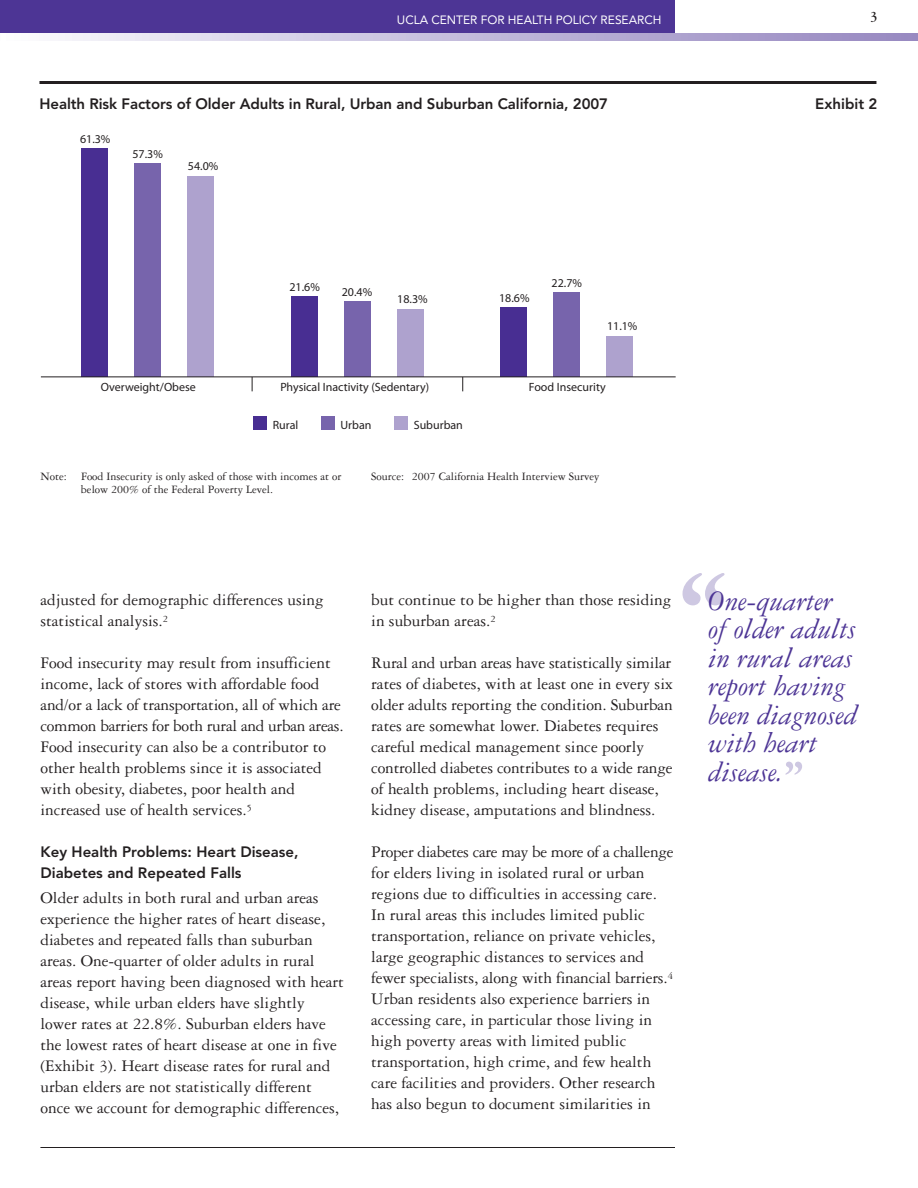
<style>
.page{position:relative;width:918px;height:1188px;background:#fff}
.page>*{position:absolute;margin:0;border:0;box-sizing:border-box;transform-origin:0 0}
.t1{font:700 150px "Garamond Three";color:#cec8e2}
.t2{font:700 60px "Garamond Three";color:#cec8e2}
.t3{font:italic 30px/28.5px "Garamond Three";color:#4d3595}
.t4{font:17.25px/21px "Garamond Three";color:#231f20}
.t5{font:800 15px/21px "Avenir";letter-spacing:-.005em;color:#231f20}
.t6{font:700 15px "Garamond Three";color:#231f20}
.t7{font:12px/13.5px "Garamond Three";color:#231f20}
.t8{font:12px "Myriad Pro";color:#231f20}
.t9{font:12px "Avenir";letter-spacing:-.005em;color:#fff}
</style>
<div class="page">
<div style="left:0;top:0;width:675px;height:36px;background:#4d3595"></div>
<svg style="left:1px;top:34px;width:917px;height:6px;background:#c6bedd"></svg>
<hr style="left:40px;top:1147px;width:635px;height:1px;background:#231f20">
<hr style="left:39px;top:81px;width:837px;height:3px;background:#231f20">
<div style="left:500px;top:307px;width:27px;height:70px;background:#482e92"></div>
<div style="left:553px;top:292px;width:27px;height:85px;background:#7764ac"></div>
<div style="left:606px;top:337px;width:27px;height:40px;background:#aea2ce"></div>
<div style="left:291px;top:297px;width:27px;height:80px;background:#482e92"></div>
<div style="left:344px;top:301px;width:27px;height:76px;background:#7764ac"></div>
<div style="left:397px;top:309px;width:27px;height:68px;background:#aea2ce"></div>
<div style="left:81px;top:148px;width:27px;height:229px;background:#482e92"></div>
<div style="left:134px;top:163px;width:27px;height:214px;background:#7764ac"></div>
<div style="left:187px;top:176px;width:27px;height:201px;background:#aea2ce"></div>
<hr style="left:41px;top:377px;width:635px;height:1px;background:#231f20">
<svg style="left:252px;top:377px;width:1px;height:14px"></svg>
<div style="left:253px;top:416px;width:14px;height:13px;background:#482e92"></div>
<div style="left:321px;top:416px;width:14px;height:13px;background:#7764ac"></div>
<div style="left:394px;top:416px;width:14px;height:13px;background:#aea2ce"></div>
<svg style="left:462px;top:377px;width:1px;height:14px"></svg>
<p class="t9" style="left:397px;top:15px;width:266px">UCLA CENTER FOR HEALTH POLICY RESEARCH</p>
<p class="t6" style="left:870px;top:12px;width:9px">3</p>
<p class="t5" style="left:39px;top:94px;width:570px">Health Risk Factors of Older Adults in Rural, Urban and Suburban California, 2007</p>
<p class="t5" style="left:815px;top:94px;width:64px">Exhibit 2</p>
<p class="t8" style="left:80px;top:134px;width:32px">61.3%</p>
<p class="t8" style="left:132px;top:150px;width:32px">57.3%</p>
<p class="t8" style="left:188px;top:161px;width:32px">54.0%</p>
<p class="t8" style="left:289px;top:283px;width:32px">21.6%</p>
<p class="t8" style="left:342px;top:288px;width:32px">20.4%</p>
<p class="t8" style="left:397px;top:294px;width:32px">18.3%</p>
<p class="t8" style="left:499px;top:294px;width:32px">18.6%</p>
<p class="t8" style="left:552px;top:279px;width:32px">22.7%</p>
<p class="t8" style="left:607px;top:322px;width:32px">11.1%</p>
<p class="t8" style="left:101px;top:383px;width:97px">Overweight/Obese</p>
<p class="t8" style="left:280px;top:383px;width:150px">Physical Inactivity (Sedentary)</p>
<p class="t8" style="left:529px;top:383px;width:78px">Food Insecurity</p>
<p class="t8" style="left:273px;top:420px;width:27px">Rural</p>
<p class="t8" style="left:341px;top:420px;width:32px">Urban</p>
<p class="t8" style="left:414px;top:420px;width:51px">Suburban</p>
<p class="t7" style="left:81px;top:470px;width:262px;text-indent:-40px">Note: Food Insecurity is only asked of those with incomes at or below 200% of the Federal Poverty Level.</p>
<p class="t7" style="left:371px;top:470px;width:230px">Source: 2007 California Health Interview Survey</p>
<p class="t4" style="left:41px;top:591px;width:285px">adjusted for demographic differences using statistical analysis.<sup>2</sup></p>
<p class="t4" style="left:40px;top:654px;width:305px">Food insecurity may result from insufficient income, lack of stores with affordable food and/or a lack of transportation, all of which are common barriers for both rural and urban areas.<br>Food insecurity can also be a contributor to other health problems since it is associated with obesity, diabetes, poor health and increased use of health services.<sup>5</sup></p>
<p class="t5" style="left:40px;top:843px;width:260px">Key Health Problems: Heart Disease,<br>Diabetes and Repeated Falls</p>
<p class="t4" style="left:40px;top:888px;width:305px">Older adults in both rural and urban areas experience the higher rates of heart disease, diabetes and repeated falls than suburban areas. One-quarter of older adults in rural areas report having been diagnosed with heart disease, while urban elders have slightly lower rates at 22.8%. Suburban elders have the lowest rates of heart disease at one in five (Exhibit 3). Heart disease rates for rural and urban elders are not statistically different once we account for demographic differences,</p>
<p class="t4" style="left:371px;top:591px;width:302px">but continue to be higher than those residing in suburban areas.<sup>2</sup></p>
<p class="t4" style="left:371px;top:654px;width:303px">Rural and urban areas have statistically similar rates of diabetes, with at least one in every six older adults reporting the condition. Suburban rates are somewhat lower. Diabetes requires careful medical management since poorly controlled diabetes contributes to a wide range of health problems, including heart disease, kidney disease, amputations and blindness.</p>
<p class="t4" style="left:371px;top:843px;width:304px">Proper diabetes care may be more of a challenge for elders living in isolated rural or urban regions due to difficulties in accessing care.<br>In rural areas this includes limited public transportation, reliance on private vehicles, large geographic distances to services and fewer specialists, along with financial barriers.<sup>4<br></sup>Urban residents also experience barriers in accessing care, in particular those living in high poverty areas with limited public transportation, high crime, and few health care facilities and providers. Other research has also begun to document similarities in</p>
<h1 class="t1" style="left:676px;top:570px;width:57px">‘‘</h1>
<h3 class="t3" style="left:708px;top:589px;width:150px">One-quarter of older adults in rural areas report having been diagnosed with heart disease.</h3>
<h2 class="t2" style="left:805px;top:776px;width:24px;rotate:-180deg">‘‘</h2>
</div>
